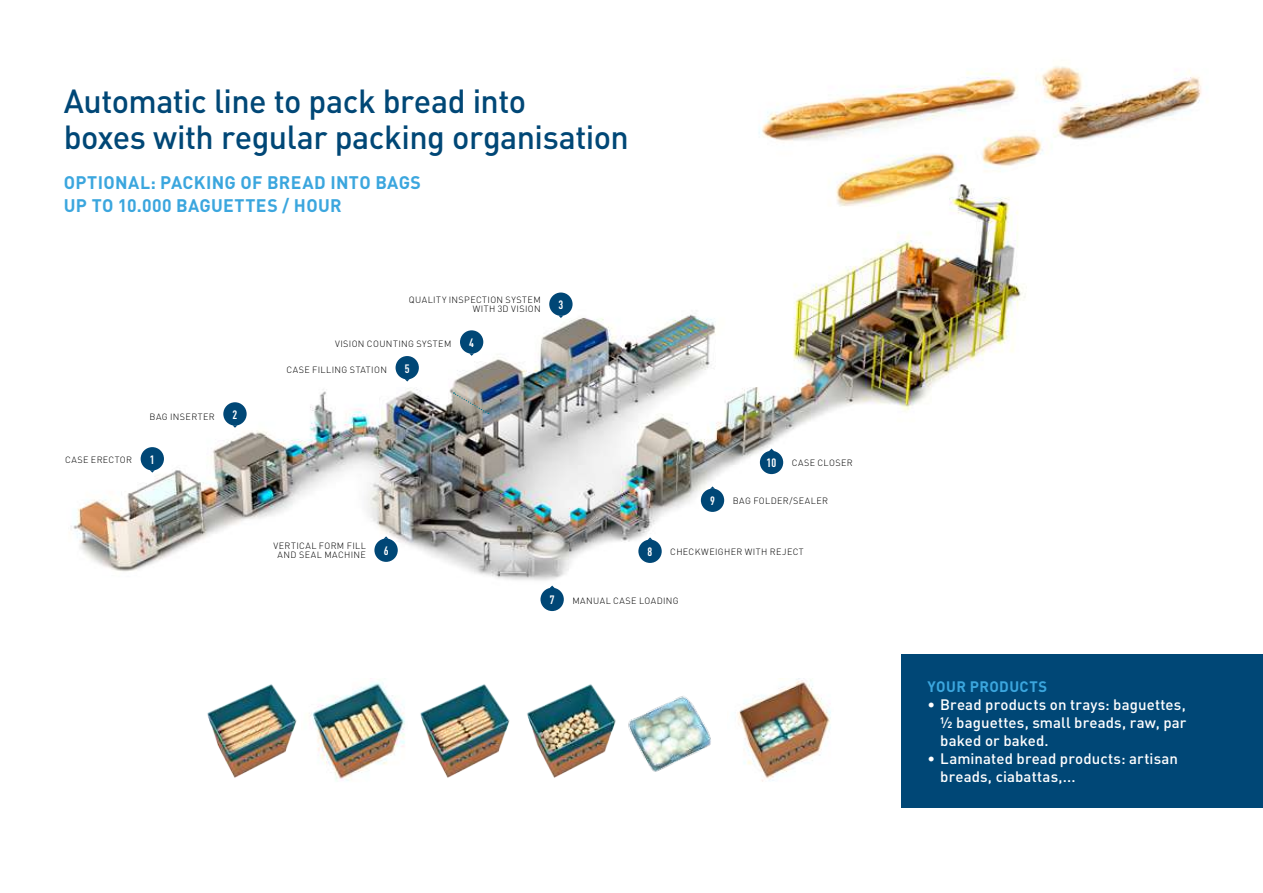
<style>
.page{position:relative;width:1263px;height:893px;background:#fff}
.page>*{position:absolute;margin:0;border:0;box-sizing:border-box;transform-origin:0 0}
.t1{font:500 33px/36px "DIN Pro";letter-spacing:-.015em;color:#004776}
.t2{font:700 18px/22.5px "DIN Pro";letter-spacing:.02em;color:#3ba6de}
.t3{font:500 15px/18px "DIN Pro";letter-spacing:.01em;color:#fff;text-align:justify}
.t4{font:700 15px "DIN Pro";letter-spacing:.03em;color:#3ba6de}
.t5{font:700 12px "DIN Cond";color:#fff}
.t6{font:300 9px/9px "DIN Pro";letter-spacing:.045em;color:#000;text-align:center}
</style>
<div class="page">
<img style="left:71px;top:246px;width:1080px;height:409px">
<svg style="left:453px;top:392px;width:36px;height:22px"></svg>
<img style="left:207px;top:678px;width:624px;height:104px">
<img style="left:759px;top:66px;width:443px;height:180px">
<div style="left:901px;top:655px;width:362px;height:153px;background:#004776"></div>
<div style="left:141px;top:447px;width:23px;height:23px;background:#004776;border-radius:50%"></div>
<svg style="left:150px;top:470px;width:5px;height:3px"></svg>
<div style="left:374px;top:539px;width:24px;height:23px;background:#004776;border-radius:50%"></div>
<svg style="left:384px;top:536px;width:4px;height:3px"></svg>
<svg style="left:550px;top:585px;width:5px;height:3px"></svg>
<div style="left:540px;top:588px;width:24px;height:23px;background:#004776;border-radius:50%"></div>
<div style="left:638px;top:540px;width:24px;height:23px;background:#004776;border-radius:50%"></div>
<svg style="left:648px;top:537px;width:4px;height:3px"></svg>
<div style="left:701px;top:489px;width:23px;height:23px;background:#004776;border-radius:50%"></div>
<svg style="left:710px;top:486px;width:5px;height:3px"></svg>
<div style="left:760px;top:451px;width:23px;height:23px;background:#004776;border-radius:50%"></div>
<div style="left:223px;top:402px;width:24px;height:24px;background:#004776;border-radius:50%"></div>
<svg style="left:233px;top:425px;width:4px;height:3px"></svg>
<div style="left:460px;top:330px;width:23px;height:24px;background:#004776;border-radius:50%"></div>
<svg style="left:469px;top:353px;width:5px;height:3px"></svg>
<div style="left:395px;top:356px;width:24px;height:23px;background:#004776;border-radius:50%"></div>
<svg style="left:405px;top:379px;width:5px;height:3px"></svg>
<div style="left:549px;top:292px;width:24px;height:24px;background:#004776;border-radius:50%"></div>
<h1 class="t1" style="left:64px;top:81px;width:567px">Automatic line to pack bread into<br>boxes with regular packing organisation</h1>
<h2 class="t2" style="left:64px;top:171px;width:359px">OPTIONAL: PACKING OF BREAD INTO BAGS<br>UP TO 10.000 BAGUETTES / HOUR</h2>
<p class="t6" style="left:150px;top:412px;width:67px">BAG INSERTER</p>
<h3 class="t5" style="left:233px;top:407px;width:6px">2</h3>
<p class="t6" style="left:65px;top:455px;width:68px">CASE ERECTOR</p>
<h3 class="t5" style="left:150px;top:452px;width:6px">1</h3>
<p class="t6" style="left:409px;top:295px;width:133px;text-align:right">QUALITY INSPECTION SYSTEM<br>WITH 3D VISION</p>
<p class="t6" style="left:335px;top:339px;width:118px">VISION COUNTING SYSTEM</p>
<h3 class="t5" style="left:469px;top:335px;width:6px">4</h3>
<p class="t6" style="left:286px;top:365px;width:102px">CASE FILLING STATION</p>
<h3 class="t5" style="left:405px;top:361px;width:6px">5</h3>
<h3 class="t5" style="left:558px;top:298px;width:6px">3</h3>
<p class="t6" style="left:273px;top:541px;width:94px">VERTICAL FORM FILL<br>AND SEAL MACHINE</p>
<h3 class="t5" style="left:384px;top:544px;width:6px">6</h3>
<h3 class="t5" style="left:766px;top:456px;width:11px">10</h3>
<p class="t6" style="left:792px;top:458px;width:62px">CASE CLOSER</p>
<h3 class="t5" style="left:710px;top:494px;width:6px">9</h3>
<p class="t6" style="left:733px;top:496px;width:97px">BAG FOLDER/SEALER</p>
<h3 class="t5" style="left:648px;top:545px;width:6px">8</h3>
<p class="t6" style="left:670px;top:547px;width:135px">CHECKWEIGHER WITH REJECT</p>
<h3 class="t5" style="left:550px;top:593px;width:6px">7</h3>
<p class="t6" style="left:572px;top:596px;width:108px">MANUAL CASE LOADING</p>
<h3 class="t4" style="left:927px;top:676px;width:121px">YOUR PRODUCTS</h3>
<h3 class="t3" style="left:940px;top:695px;width:248px;text-indent:-13px">• Bread products on trays: baguettes, ½ baguettes, small breads, raw, par baked or baked.</h3>
<h3 class="t3" style="left:940px;top:749px;width:239px;text-indent:-13px">• Laminated bread products: artisan breads, ciabattas,...</h3>
</div>
